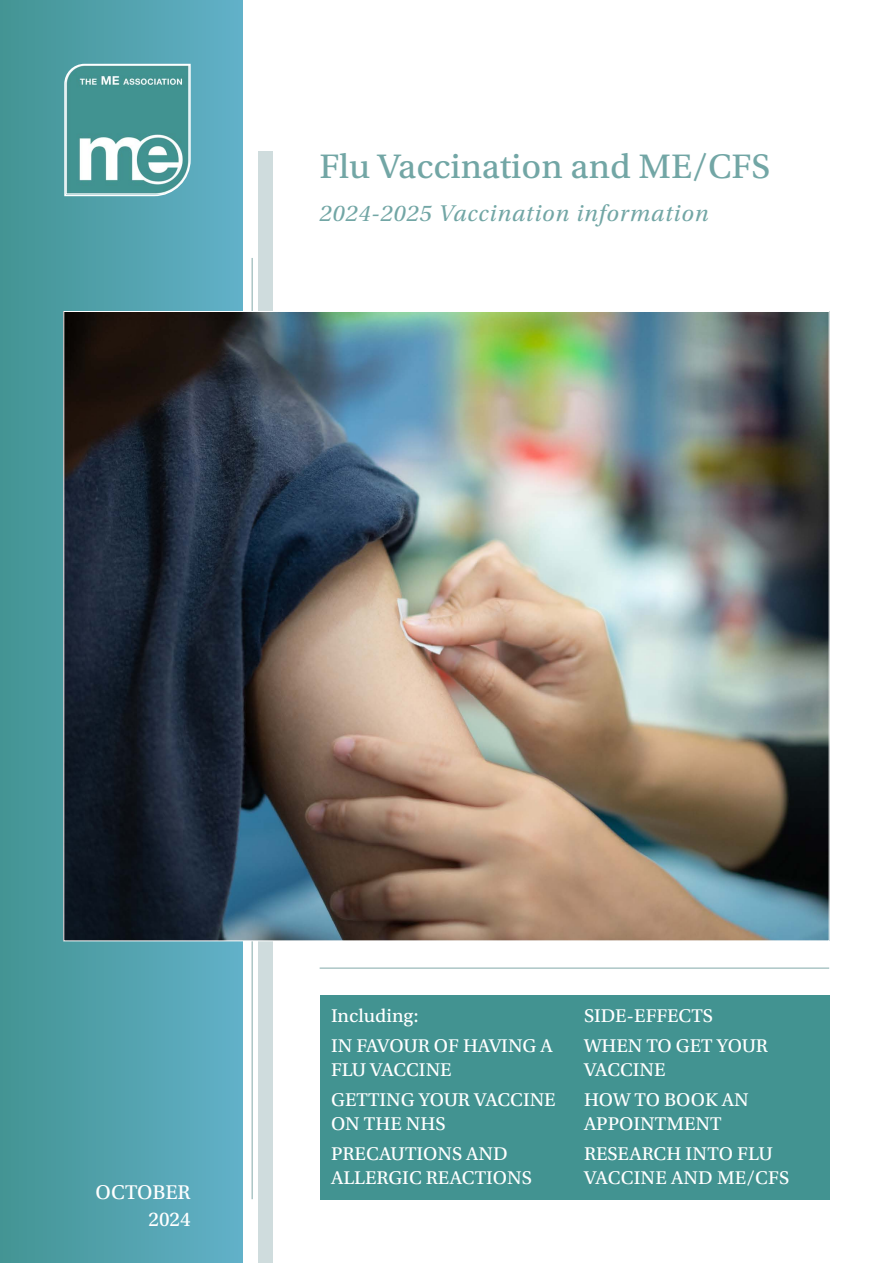
<style>
.page{position:relative;width:893px;height:1263px;background:#fff}
.page>*{position:absolute;margin:0;border:0;box-sizing:border-box;transform-origin:0 0}
.t1{font:36px "Utopia Std Capt";color:#72a6a5}
.t2{font:italic 24px "Utopia Std";letter-spacing:.04em;color:#72a6a5}
.t3{font:21px/27px "Utopia Std Capt";color:#fff;text-align:right}
.t4{font:19.5px/30px "Utopia Std Capt";color:#fff}
</style>
<div class="page">
<div style="left:0;top:0;width:242px;height:1263px;background:linear-gradient(to right,#439392,#62b0c8)"></div>
<div style="left:320px;top:995px;width:510px;height:204px;background:#429391"></div>
<hr style="left:320px;top:967px;width:509px;height:2px;background:#acc6c6">
<div style="left:258px;top:152px;width:15px;height:1111px;background:#cfdcdd"></div>
<hr style="left:251px;top:258px;width:2px;height:941px;background:#acc6c6">
<svg style="left:64px;top:63px;width:127px;height:134px;background:#69a9a8"></svg>
<img style="left:65px;top:313px;width:763px;height:626px">
<h1 class="t1" style="left:320px;top:147px;width:452px">Flu Vaccination and ME/CFS</h1>
<p class="t2" style="left:320px;top:200px;width:390px">2024-2025 Vaccination information</p>
<p class="t3" style="left:96px;top:1179px;width:97px">OCTOBER<br>2024</p>
<p class="t4" style="left:331px;top:1001px;width:223px">Including:<br>IN FAVOUR OF HAVING A</p>
<p class="t4" style="left:331px;top:1055px;width:226px">FLU VACCINE<br>GETTING YOUR VACCINE</p>
<p class="t4" style="left:331px;top:1109px;width:178px">ON THE NHS<br>PRECAUTIONS AND</p>
<p class="t4" style="left:331px;top:1163px;width:202px">ALLERGIC REACTIONS</p>
<p class="t4" style="left:584px;top:1001px;width:186px">SIDE-EFFECTS<br>WHEN TO GET YOUR</p>
<p class="t4" style="left:584px;top:1055px;width:166px">VACCINE<br>HOW TO BOOK AN</p>
<p class="t4" style="left:584px;top:1108px;width:190px">APPOINTMENT<br>RESEARCH INTO FLU</p>
<p class="t4" style="left:584px;top:1162px;width:206px">VACCINE AND ME/CFS</p>
</div>
